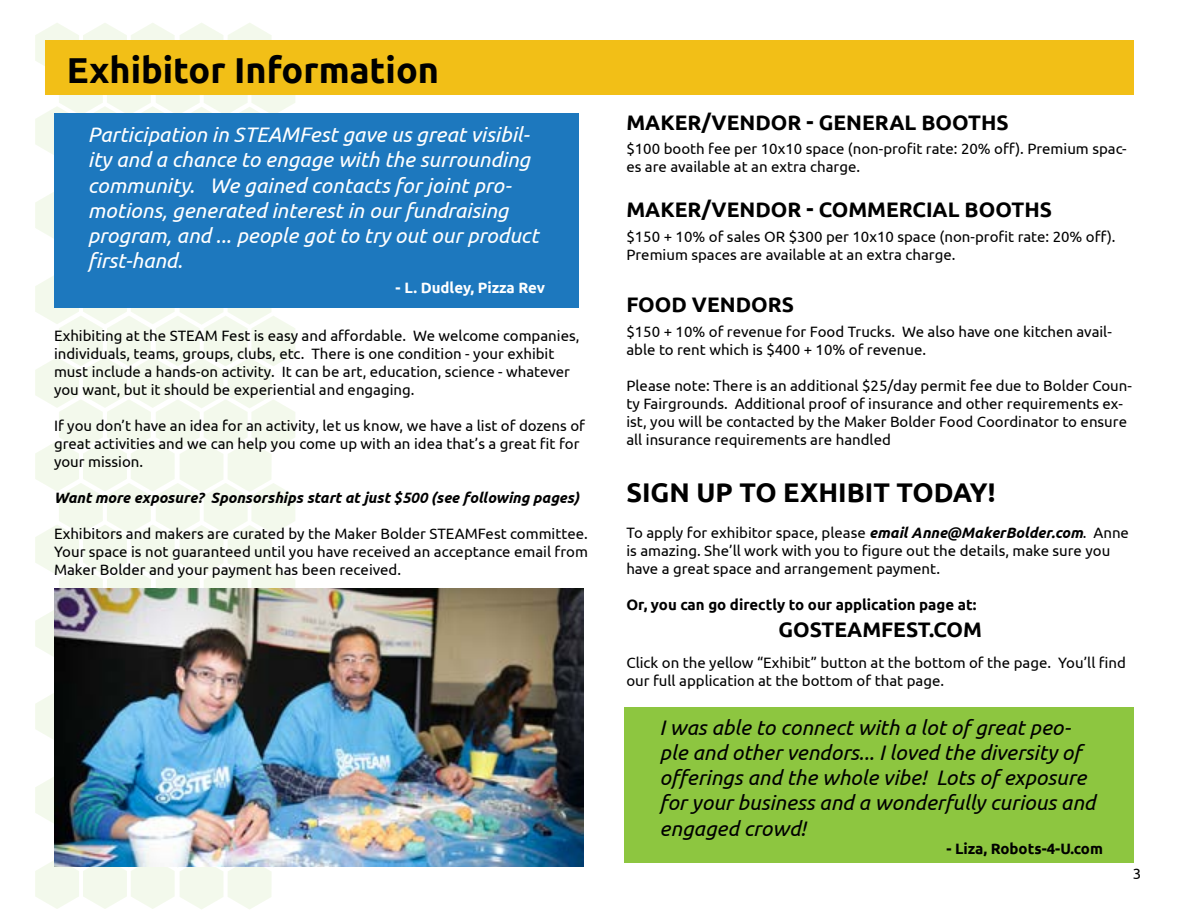
<style>
.page{position:relative;width:1188px;height:918px;background:#fff}
.page>*{position:absolute;margin:0;border:0;box-sizing:border-box;transform-origin:0 0}
.t1{font:700 36px "Ubuntu";color:#000}
.t2{font:700 27px "Ubuntu";color:#000}
.t3{font:italic 21px/25.2px "Ubuntu";color:#fff}
.t4{font:italic 21px/25.2px "Ubuntu";color:#000}
.t5{font:700 21px "Ubuntu";color:#000}
.t6{font:15px/18px "Ubuntu";color:#000}
.t7{font:italic 700 15px "Ubuntu";color:#000}
.t8{font:700 15px "Ubuntu";color:#000}
.t9{font:700 15px "Ubuntu";color:#fff}
.s1{font-weight:700;font-style:italic}
</style>
<div class="page">
<svg style="left:35px;top:23px;width:260px;height:886px"></svg>
<div style="left:45px;top:40px;width:1089px;height:55px;background:#f2bf17"></div>
<div style="left:624px;top:707px;width:509px;height:156px;background:#8dc640"></div>
<div style="left:54px;top:113px;width:525px;height:195px;background:#1d78be"></div>
<img style="left:54px;top:589px;width:530px;height:278px">
<h1 class="t1" style="left:67px;top:49px;width:374px">Exhibitor Information</h1>
<p class="t3" style="left:88px;top:121px;width:452px">Participation in STEAMFest gave us great visibil&shy;ity and a chance to engage with the surrounding community. We gained contacts for joint pro&shy;motions, generated interest in our fundraising program, and ... people got to try out our product first-hand.</p>
<p class="t9" style="left:396px;top:279px;width:151px">- L. Dudley, Pizza Rev</p>
<p class="t6" style="left:54px;top:326px;width:527px">Exhibiting at the STEAM Fest is easy and affordable. We welcome companies, individuals, teams, groups, clubs, etc. There is one condition - your exhibit must include a hands-on activity. It can be art, education, science - whatever you want, but it should be experiential and engaging.</p>
<p class="t6" style="left:54px;top:416px;width:532px">If you don’t have an idea for an activity, let us know, we have a list of dozens of great activities and we can help you come up with an idea that’s a great fit for your mission.</p>
<p class="t7" style="left:54px;top:489px;width:527px">Want more exposure? Sponsorships start at just $500 (see following pages)</p>
<p class="t6" style="left:54px;top:524px;width:536px;text-align:justify">Exhibitors and makers are curated by the Maker Bolder STEAMFest committee.<br>Your space is not guaranteed until you have received an acceptance email from Maker Bolder and your payment has been received.</p>
<h3 class="t5" style="left:626px;top:109px;width:384px">MAKER/VENDOR - GENERAL BOOTHS</h3>
<p class="t6" style="left:626px;top:140px;width:502px">$100 booth fee per 10x10 space (non-profit rate: 20% off). Premium spac&shy;es are available at an extra charge.</p>
<h3 class="t5" style="left:626px;top:197px;width:427px">MAKER/VENDOR - COMMERCIAL BOOTHS</h3>
<p class="t6" style="left:626px;top:227px;width:491px">$150 + 10% of sales OR $300 per 10x10 space (non-profit rate: 20% off).<br>Premium spaces are available at an extra charge.</p>
<h3 class="t5" style="left:626px;top:292px;width:169px">FOOD VENDORS</h3>
<p class="t6" style="left:626px;top:322px;width:487px">$150 + 10% of revenue for Food Trucks. We also have one kitchen avail&shy;able to rent which is $400 + 10% of revenue.</p>
<p class="t6" style="left:626px;top:376px;width:507px">Please note: There is an additional $25/day permit fee due to Bolder Coun&shy;ty Fairgrounds. Additional proof of insurance and other requirements ex&shy;ist, you will be contacted by the Maker Bolder Food Coordinator to ensure all insurance requirements are handled</p>
<h2 class="t2" style="left:626px;top:476px;width:371px">SIGN UP TO EXHIBIT TODAY!</h2>
<p class="t6" style="left:626px;top:523px;width:504px">To apply for exhibitor space, please <span class="s1">email Anne@MakerBolder.com</span>. Anne is amazing. She’ll work with you to figure out the details, make sure you have a great space and arrangement payment.</p>
<p class="t8" style="left:626px;top:595px;width:352px">Or, you can go directly to our application page at:</p>
<h3 class="t5" style="left:779px;top:616px;width:205px">GOSTEAMFEST.COM</h3>
<p class="t6" style="left:626px;top:653px;width:501px">Click on the yellow “Exhibit” button at the bottom of the page. You’ll find our full application at the bottom of that page.</p>
<p class="t6" style="left:626px;top:725px;width:108px">tion is received.</p>
<p class="t6" style="left:626px;top:761px;width:501px">Once we have your application, we’ll reach out to you with further details.</p>
<h3 class="t4" style="left:660px;top:714px;width:437px">I was able to connect with a lot of great peo&shy;ple and other vendors... I loved the diversity of offerings and the whole vibe! Lots of exposure for your business and a wonderfully curious and engaged crowd!</h3>
<p class="t8" style="left:947px;top:839px;width:158px">- Liza, Robots-4-U.com</p>
<p class="t6" style="left:1133px;top:864px;width:10px">3</p>
</div>
